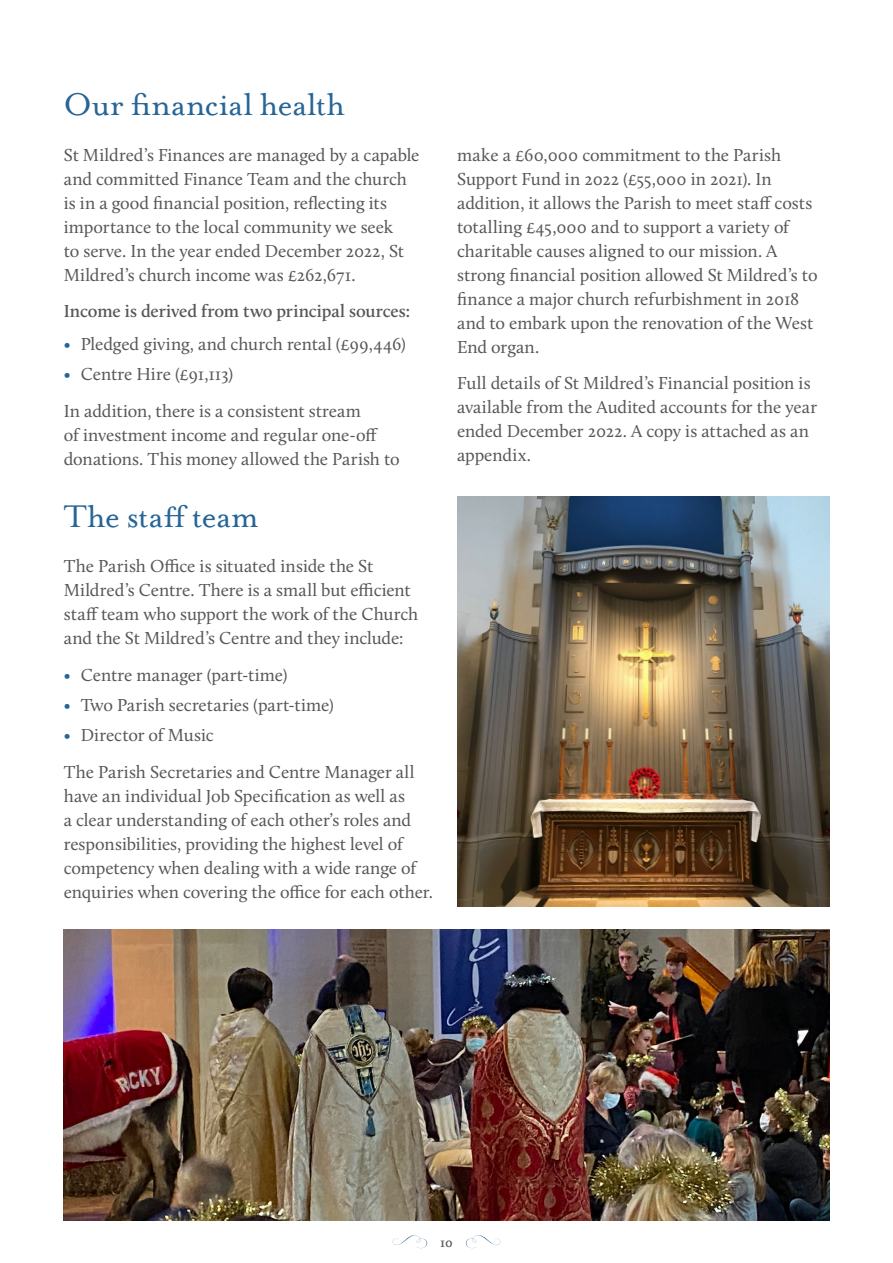
<style>
.page{position:relative;width:893px;height:1263px;background:#fff}
.page>*{position:absolute;margin:0;border:0;box-sizing:border-box;transform-origin:0 0}
.t1{font:36px "Mrs Eaves OT";letter-spacing:-.01em;color:#266596}
.t2{font:18px/24px "Calluna";letter-spacing:-.005em;color:#575756}
.t3{font:600 18px "Calluna";letter-spacing:-.01em;color:#575756}
.t4{font:600 13.5px "Calluna";color:#575756}
.s1{color:#266596}
</style>
<div class="page">
<svg style="left:465px;top:1235px;width:36px;height:13px"></svg>
<svg style="left:392px;top:1235px;width:36px;height:13px"></svg>
<img style="left:457px;top:496px;width:372px;height:411px">
<img style="left:64px;top:929px;width:765px;height:291px">
<h1 class="t1" style="left:64px;top:85px;width:283px">Our financial health</h1>
<p class="t2" style="left:64px;top:142px;width:357px">St Mildred’s Finances are managed by a capable and committed Finance Team and the church is in a good financial position, reflecting its importance to the local community we seek<br>to serve. In the year ended December 2022, St Mildred’s church income was £262,671.</p>
<p class="t3" style="left:64px;top:300px;width:348px">Income is derived from two principal sources:</p>
<p class="t2" style="left:64px;top:332px;width:344px"><span class="s1">•</span> Pledged giving, and church rental (£99,446)</p>
<p class="t2" style="left:64px;top:356px;width:299px;line-height:36.8px"><span class="s1">•</span> Centre Hire (£91,113)<br>In addition, there is a consistent stream</p>
<p class="t2" style="left:64px;top:423px;width:338px">of investment income and regular one-off donations. This money allowed the Parish to</p>
<h1 class="t1" style="left:64px;top:496px;width:197px">The staff team</h1>
<p class="t2" style="left:64px;top:554px;width:356px">The Parish Office is situated inside the St Mildred’s Centre. There is a small but efficient staff team who support the work of the Church and the St Mildred’s Centre and they include:</p>
<p class="t2" style="left:64px;top:662px;width:225px"><span class="s1">•</span> Centre manager (part-time)</p>
<p class="t2" style="left:64px;top:693px;width:271px"><span class="s1">•</span> Two Parish secretaries (part-time)</p>
<p class="t2" style="left:64px;top:717px;width:352px;line-height:36.8px"><span class="s1">•</span> Director of Music<br>The Parish Secretaries and Centre Manager all</p>
<p class="t2" style="left:64px;top:784px;width:371px">have an individual Job Specification as well as<br>a clear understanding of each other’s roles and responsibilities, providing the highest level of competency when dealing with a wide range of enquiries when covering the office for each other.</p>
<p class="t2" style="left:457px;top:142px;width:362px">make a £60,000 commitment to the Parish Support Fund in 2022 (£55,000 in 2021). In addition, it allows the Parish to meet staff costs totalling £45,000 and to support a variety of charitable causes aligned to our mission. A strong financial position allowed St Mildred’s to finance a major church refurbishment in 2018 and to embark upon the renovation of the West End organ.</p>
<p class="t2" style="left:457px;top:371px;width:362px">Full details of St Mildred’s Financial position is available from the Audited accounts for the year ended December 2022. A copy is attached as an appendix.</p>
<p class="t4" style="left:440px;top:1234px;width:14px">10</p>
</div>
